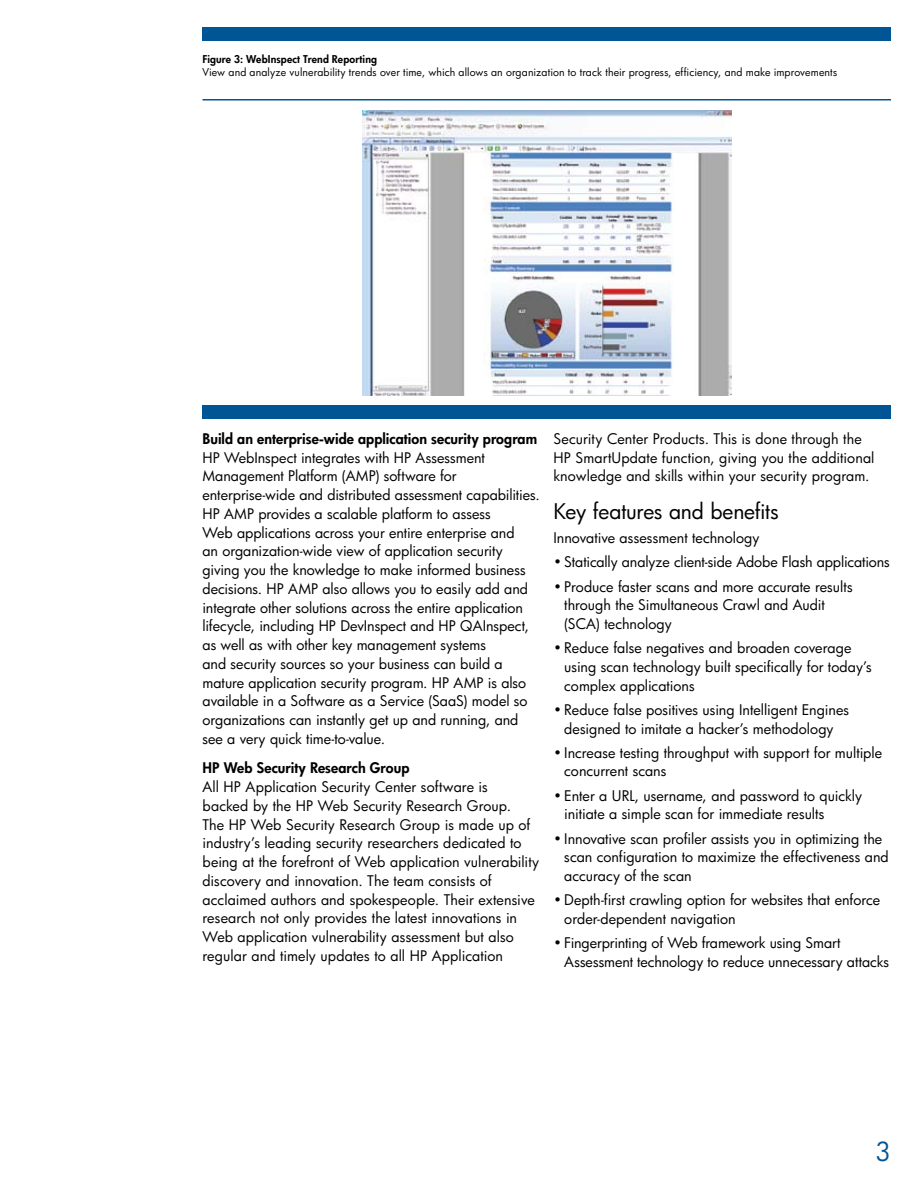
<style>
.page{position:relative;width:918px;height:1188px;background:#fff}
.page>*{position:absolute;margin:0;border:0;box-sizing:border-box;transform-origin:0 0}
.t1{font:25.5px "HP Futura";color:#005595}
.t2{font:21px "HP Futura";letter-spacing:-.01em;color:#000}
.t3{font:14.25px/18.8px "HP Futura";color:#000}
.t4{font:800 14.25px "HP Futura";letter-spacing:.005em;color:#000}
.t5{font:10.5px "HP Futura";letter-spacing:.01em;color:#000}
.t6{font:800 10.5px "HP Futura";letter-spacing:.015em;color:#000}
</style>
<div class="page">
<hr style="left:202px;top:99px;width:689px;height:1px;background:#005595">
<div style="left:202px;top:27px;width:689px;height:13px;background:#005595"></div>
<div style="left:202px;top:405px;width:689px;height:13px;background:#005595"></div>
<img style="left:362px;top:111px;width:369px;height:285px">
<p class="t6" style="left:202px;top:52px;width:176px">Figure 3: WebInspect Trend Reporting</p>
<p class="t5" style="left:202px;top:65px;width:636px">View and analyze vulnerability trends over time, which allows an organization to track their progress, efficiency, and make improvements</p>
<p class="t4" style="left:202px;top:429px;width:336px">Build an enterprise-wide application security program</p>
<p class="t3" style="left:202px;top:448px;width:339px">HP WebInspect integrates with HP Assessment Management Platform (AMP) software for enterprise‑wide and distributed assessment capabilities.<br>HP AMP provides a scalable platform to assess<br>Web applications across your entire enterprise and<br>an organization-wide view of application security giving you the knowledge to make informed business decisions. HP AMP also allows you to easily add and integrate other solutions across the entire application lifecycle, including HP DevInspect and HP QAInspect, as well as with other key management systems<br>and security sources so your business can build a mature application security program. HP AMP is also available in a Software as a Service (SaaS) model so organizations can instantly get up and running, and see a very quick time-to-value.</p>
<p class="t4" style="left:203px;top:758px;width:208px">HP Web Security Research Group</p>
<p class="t3" style="left:203px;top:777px;width:338px">All HP Application Security Center software is<br>backed by the HP Web Security Research Group.<br>The HP Web Security Research Group is made up of industry’s leading security researchers dedicated to being at the forefront of Web application vulnerability discovery and innovation. The team consists of acclaimed authors and spokespeople. Their extensive research not only provides the latest innovations in Web application vulnerability assessment but also regular and timely updates to all HP Application</p>
<p class="t3" style="left:554px;top:429px;width:323px">Security Center Products. This is done through the<br>HP SmartUpdate function, giving you the additional knowledge and skills within your security program.</p>
<h2 class="t2" style="left:554px;top:497px;width:227px">Key features and benefits</h2>
<p class="t3" style="left:554px;top:528px;width:208px">Innovative assessment technology</p>
<p class="t3" style="left:554px;top:552px;width:338px">• Statically analyze client-side Adobe Flash applications</p>
<p class="t3" style="left:564px;top:577px;width:290px;text-indent:-11px">• Produce faster scans and more accurate results through the Simultaneous Crawl and Audit (SCA) technology</p>
<p class="t3" style="left:564px;top:638px;width:309px;text-indent:-11px">• Reduce false negatives and broaden coverage using scan technology built specifically for today’s complex applications</p>
<p class="t3" style="left:554px;top:700px;width:297px;text-align:center">• Reduce false positives using Intelligent Engines designed to imitate a hacker’s methodology</p>
<p class="t3" style="left:564px;top:743px;width:319px;text-indent:-11px">• Increase testing throughput with support for multiple concurrent scans</p>
<p class="t3" style="left:564px;top:786px;width:299px;text-indent:-11px">• Enter a URL, username, and password to quickly initiate a simple scan for immediate results</p>
<p class="t3" style="left:564px;top:829px;width:326px;text-indent:-11px">• Innovative scan profiler assists you in optimizing the scan configuration to maximize the effectiveness and accuracy of the scan</p>
<p class="t3" style="left:564px;top:890px;width:318px;text-indent:-11px">• Depth-first crawling option for websites that enforce order-dependent navigation</p>
<p class="t3" style="left:564px;top:933px;width:326px;text-indent:-11px">• Fingerprinting of Web framework using Smart<br>Assessment technology to reduce unnecessary attacks</p>
<h1 class="t1" style="left:875px;top:1134px;width:17px">3</h1>
</div>
